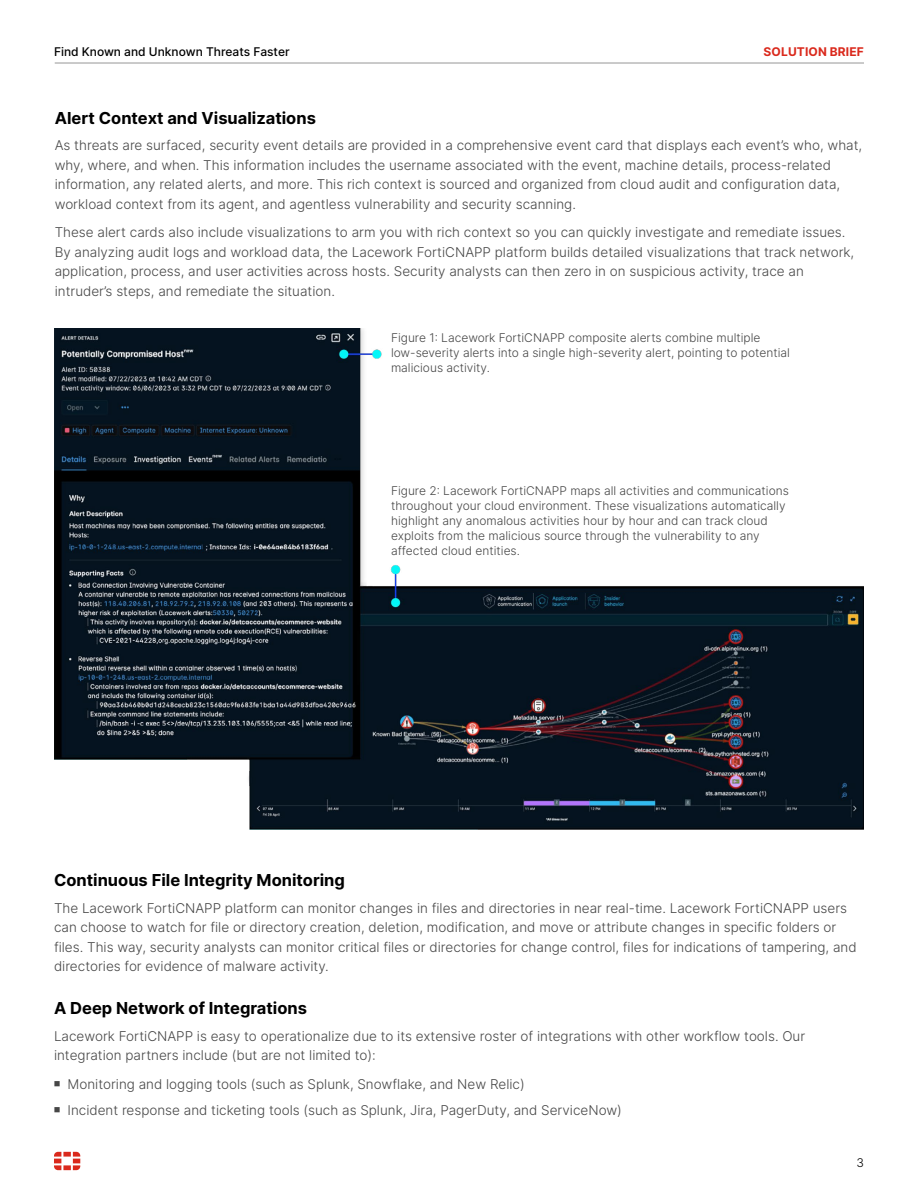
<style>
.page{position:relative;width:918px;height:1188px;background:#fff}
.page>*{position:absolute;margin:0;border:0;box-sizing:border-box;transform-origin:0 0}
.t1{font:700 16.5px "Inter";color:#000}
.t2{font:300 13.5px/19.5px "Inter";color:#464646}
.t3{font:300 12px/15px "Inter";color:#464646}
.t4{font:500 12px "Inter";color:#000}
.t5{font:700 12px "Inter";letter-spacing:.01em;color:#da291c}
.t6{font:300 12px "Inter";color:#000}
</style>
<div class="page">
<img style="left:54px;top:328px;width:810px;height:502px">
<hr style="left:55px;top:63px;width:809px;height:1px;background:#969696">
<svg style="left:54px;top:1152px;width:26px;height:18px"></svg>
<p class="t4" style="left:54px;top:43px;width:237px">Find Known and Unknown Threats Faster</p>
<p class="t5" style="left:764px;top:43px;width:102px">SOLUTION BRIEF</p>
<p class="t1" style="left:55px;top:106px;width:263px">Alert Context and Visualizations</p>
<p class="t2" style="left:55px;top:135px;width:809px">As threats are surfaced, security event details are provided in a comprehensive event card that displays each event’s who, what, why, where, and when. This information includes the username associated with the event, machine details, process-related information, any related alerts, and more. This rich context is sourced and organized from cloud audit and configuration data, workload context from its agent, and agentless vulnerability and security scanning.</p>
<p class="t2" style="left:55px;top:222px;width:801px">These alert cards also include visualizations to arm you with rich context so you can quickly investigate and remediate issues.<br>By analyzing audit logs and workload data, the Lacework FortiCNAPP platform builds detailed visualizations that track network, application, process, and user activities across hosts. Security analysts can then zero in on suspicious activity, trace an intruder’s steps, and remediate the situation.</p>
<p class="t3" style="left:391px;top:330px;width:400px">Figure 1: Lacework FortiCNAPP composite alerts combine multiple low-severity alerts into a single high-severity alert, pointing to potential malicious activity.</p>
<p class="t3" style="left:391px;top:483px;width:399px">Figure 2: Lacework FortiCNAPP maps all activities and communications throughout your cloud environment. These visualizations automatically highlight any anomalous activities hour by hour and can track cloud exploits from the malicious source through the vulnerability to any affected cloud entities.</p>
<p class="t1" style="left:54px;top:868px;width:293px">Continuous File Integrity Monitoring</p>
<p class="t2" style="left:54px;top:898px;width:804px">The Lacework FortiCNAPP platform can monitor changes in files and directories in near real-time. Lacework FortiCNAPP users can choose to watch for file or directory creation, deletion, modification, and move or attribute changes in specific folders or files. This way, security analysts can monitor critical files or directories for change control, files for indications of tampering, and directories for evidence of malware activity.</p>
<p class="t1" style="left:54px;top:996px;width:255px">A Deep Network of Integrations</p>
<p class="t2" style="left:54px;top:1026px;width:753px">Lacework FortiCNAPP is easy to operationalize due to its extensive roster of integrations with other workflow tools. Our integration partners include (but are not limited to):</p>
<p class="t2" style="left:54px;top:1074px;width:472px">■ Monitoring and logging tools (such as Splunk, Snowflake, and New Relic)</p>
<p class="t2" style="left:54px;top:1100px;width:569px">■ Incident response and ticketing tools (such as Splunk, Jira, PagerDuty, and ServiceNow)</p>
<p class="t6" style="left:856px;top:1154px;width:9px">3</p>
</div>
